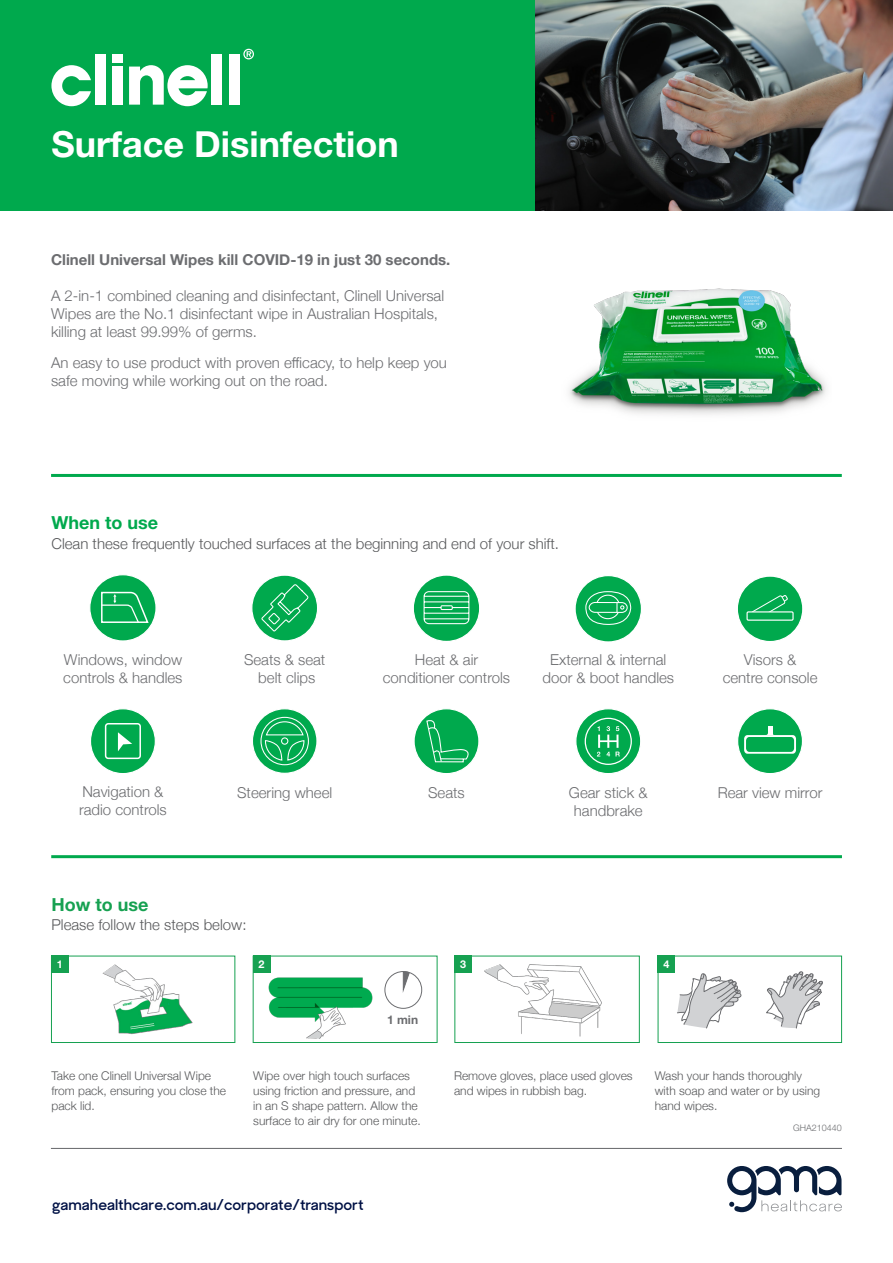
<style>
.page{position:relative;width:893px;height:1263px;background:#fff}
.page>*{position:absolute;margin:0;border:0;box-sizing:border-box;transform-origin:0 0}
.t1{font:700 36px "Helvetica Neue LT Pro";color:#fff}
.t2{font:700 18px "Helvetica Neue LT Pro";color:#00a94d}
.t3{font:700 18px "Helvetica Neue LT Pro";color:#16a151}
.t4{font:300 15px/18px "Helvetica Neue";color:#6c6d70;text-align:center}
.t5{font:300 15px "Helvetica Neue";color:#57585a}
.t6{font:700 15px "Helvetica Neue";color:#6c6d70}
.t7{font:600 15px "Sharp Sans Display No 1";color:#001145}
.Body{font:300 12px/15px "Helvetica Neue";color:#57585a}
.Body-2{font:700 12px "Helvetica Neue LT Pro";color:#6c6d70}
.t8{font:700 10.8px "Helvetica Neue LT Pro";color:#fff}
.Body-3{font:300 9px "Helvetica Neue LT Pro";color:#6c6d70}
</style>
<div class="page">
<div style="left:0;top:0;width:893px;height:210px;background:#00a94d"></div>
<hr style="left:51px;top:1148px;width:791px;height:1px;background:#6c6d70">
<svg style="left:243px;top:49px;width:11px;height:10px"></svg>
<div style="left:112px;top:54px;width:11px;height:8px;background:#fff"></div>
<div style="left:95px;top:54px;width:11px;height:51px;background:#fff"></div>
<div style="left:112px;top:67px;width:11px;height:38px;background:#fff"></div>
<div style="left:211px;top:54px;width:11px;height:51px;background:#fff"></div>
<div style="left:229px;top:54px;width:11px;height:51px;background:#fff"></div>
<svg style="left:51px;top:65px;width:40px;height:41px"></svg>
<svg style="left:129px;top:65px;width:79px;height:41px"></svg>
<hr style="left:51px;top:855px;width:791px;height:3px;background:#00a94d">
<hr style="left:51px;top:474px;width:791px;height:3px;background:#00a94d">
<svg style="left:727px;top:1166px;width:115px;height:46px"></svg>
<img style="left:536px;top:0;width:357px;height:210px">
<img style="left:102px;top:964px;width:91px;height:70px">
<img style="left:268px;top:968px;width:105px;height:71px">
<img style="left:484px;top:964px;width:118px;height:73px">
<svg style="left:384px;top:971px;width:39px;height:38px"></svg>
<div style="left:658px;top:956px;width:184px;height:87px;border:1px solid #16a151"></div>
<div style="left:658px;top:956px;width:17px;height:17px;background:#16a151"></div>
<div style="left:454px;top:956px;width:186px;height:87px;border:1px solid #16a151"></div>
<div style="left:454px;top:956px;width:18px;height:17px;background:#16a151"></div>
<div style="left:253px;top:956px;width:184px;height:87px;border:1px solid #16a151"></div>
<div style="left:253px;top:956px;width:17px;height:17px;background:#16a151"></div>
<div style="left:51px;top:956px;width:184px;height:87px;border:1px solid #16a151"></div>
<div style="left:51px;top:956px;width:18px;height:17px;background:#16a151"></div>
<svg style="left:677px;top:973px;width:65px;height:56px"></svg>
<svg style="left:766px;top:971px;width:57px;height:58px"></svg>
<svg style="left:252px;top:709px;width:65px;height:64px"></svg>
<div style="left:252px;top:708px;width:66px;height:66px;border:1px solid #fff;border-radius:50%"></div>
<div style="left:260px;top:717px;width:49px;height:48px;border:1px solid #fff;border-radius:50%"></div>
<svg style="left:264px;top:721px;width:41px;height:40px;background:#2ab76a"></svg>
<svg style="left:576px;top:709px;width:65px;height:65px"></svg>
<div style="left:575px;top:708px;width:66px;height:66px;border:1px solid #fff;border-radius:50%"></div>
<svg style="left:582px;top:715px;width:53px;height:53px"></svg>
<svg style="left:597px;top:726px;width:23px;height:30px"></svg>
<div style="left:585px;top:718px;width:47px;height:47px;border:1px solid #fff;border-radius:50%"></div>
<div style="left:738px;top:709px;width:64px;height:65px;background:#00a94d;border-radius:50%"></div>
<div style="left:737px;top:708px;width:66px;height:66px;border:1px solid #fff;border-radius:50%"></div>
<div style="left:744px;top:735px;width:52px;height:19px;background:#fff;border-radius:4px"></div>
<div style="left:746px;top:737px;width:48px;height:15px;background:#00a94d;border-radius:4px"></div>
<svg style="left:766px;top:726px;width:8px;height:9px"></svg>
<div style="left:90px;top:709px;width:65px;height:65px;background:#00a94d;border-radius:50%"></div>
<div style="left:90px;top:708px;width:66px;height:66px;border:1px solid #fff;border-radius:50%"></div>
<div style="left:105px;top:723px;width:36px;height:36px;border:1px solid #fff;border-radius:3px"></div>
<svg style="left:118px;top:732px;width:14px;height:19px"></svg>
<div style="left:414px;top:709px;width:65px;height:65px;background:#00a94d;border-radius:50%"></div>
<div style="left:413px;top:708px;width:66px;height:66px;border:1px solid #fff;border-radius:50%"></div>
<svg style="left:426px;top:718px;width:46px;height:45px"></svg>
<div style="left:575px;top:576px;width:66px;height:66px;background:#00a94d;border-radius:50%"></div>
<div style="left:574px;top:575px;width:68px;height:68px;border:1px solid #fff;border-radius:50%"></div>
<svg style="left:585px;top:591px;width:47px;height:34px"></svg>
<div style="left:90px;top:575px;width:66px;height:66px;background:#00a94d;border-radius:50%"></div>
<div style="left:89px;top:574px;width:68px;height:68px;border:1px solid #fff;border-radius:50%"></div>
<svg style="left:101px;top:591px;width:48px;height:32px"></svg>
<div style="left:737px;top:576px;width:66px;height:66px;background:#00a94d;border-radius:50%"></div>
<div style="left:737px;top:575px;width:66px;height:67px;border:1px solid #fff;border-radius:50%"></div>
<svg style="left:753px;top:595px;width:35px;height:16px"></svg>
<div style="left:746px;top:611px;width:48px;height:10px;border:1px solid #fff"></div>
<svg style="left:252px;top:575px;width:66px;height:66px"></svg>
<div style="left:251px;top:574px;width:67px;height:67px;border:1px solid #fff;border-radius:50%"></div>
<svg style="left:260px;top:582px;width:49px;height:51px;background:#1cb260"></svg>
<div style="left:413px;top:575px;width:67px;height:66px;background:#00a94d;border-radius:50%"></div>
<div style="left:413px;top:574px;width:67px;height:68px;border:1px solid #fff;border-radius:50%"></div>
<svg style="left:423px;top:591px;width:47px;height:34px"></svg>
<img style="left:569px;top:288px;width:257px;height:127px">
<p class="t1" style="left:51px;top:122px;width:349px">Surface Disinfection</p>
<p class="t6" style="left:51px;top:248px;width:401px">Clinell Universal Wipes kill COVID-19 in just 30 seconds.</p>
<p class="t4" style="left:51px;top:285px;width:395px;text-align:left">A 2-in-1 combined cleaning and disinfectant, Clinell Universal<br>Wipes are the No.1 disinfectant wipe in Australian Hospitals, killing at least 99.99% of germs.</p>
<p class="t4" style="left:51px;top:352px;width:397px;text-align:left">An easy to use product with proven efficacy, to help keep you safe moving while working out on the road.</p>
<p class="t2" style="left:51px;top:511px;width:108px">When to use</p>
<p class="t5" style="left:51px;top:531px;width:509px">Clean these frequently touched surfaces at the beginning and end of your shift.</p>
<p class="t4" style="left:63px;top:649px;width:121px;text-align:left">Windows, window controls &amp; handles</p>
<p class="t4" style="left:244px;top:649px;width:83px">Seats &amp; seat belt clips</p>
<p class="t4" style="left:383px;top:649px;width:129px">Heat &amp; air conditioner controls</p>
<p class="t4" style="left:542px;top:649px;width:133px">External &amp; internal door &amp; boot handles</p>
<p class="t4" style="left:723px;top:649px;width:96px">Visors &amp; centre console</p>
<p class="t4" style="left:79px;top:782px;width:89px;text-align:left">Navigation &amp; radio controls</p>
<p class="t4" style="left:237px;top:783px;width:97px">Steering wheel</p>
<p class="t4" style="left:428px;top:783px;width:38px">Seats</p>
<p class="t4" style="left:569px;top:783px;width:80px">Gear stick &amp; handbrake</p>
<p class="t4" style="left:718px;top:783px;width:106px">Rear view mirror</p>
<p class="t3" style="left:51px;top:893px;width:99px">How to use</p>
<p class="t5" style="left:51px;top:913px;width:197px">Please follow the steps below:</p>
<p class="t8" style="left:57px;top:958px;width:7px">1</p>
<p class="t8" style="left:258px;top:958px;width:7px">2</p>
<p class="t8" style="left:460px;top:958px;width:7px">3</p>
<p class="t8" style="left:663px;top:958px;width:7px">4</p>
<p class="Body-2" style="left:387px;top:1012px;width:33px">1 min</p>
<p class="Body" style="left:51px;top:1067px;width:176px">Take one Clinell Universal Wipe from pack, ensuring you close the pack lid.</p>
<p class="Body" style="left:253px;top:1067px;width:169px">Wipe over high touch surfaces using friction and pressure, and in an S shape pattern. Allow the surface to air dry for one minute.</p>
<p class="Body" style="left:454px;top:1067px;width:180px">Remove gloves, place used gloves and wipes in rubbish bag.</p>
<p class="Body" style="left:655px;top:1067px;width:167px">Wash your hands thoroughly with soap and water or by using hand wipes.</p>
<p class="Body-3" style="left:793px;top:1122px;width:50px">GHA210440</p>
<p class="t7" style="left:52px;top:1193px;width:313px">gamahealthcare.com.au/corporate/transport</p>
</div>
